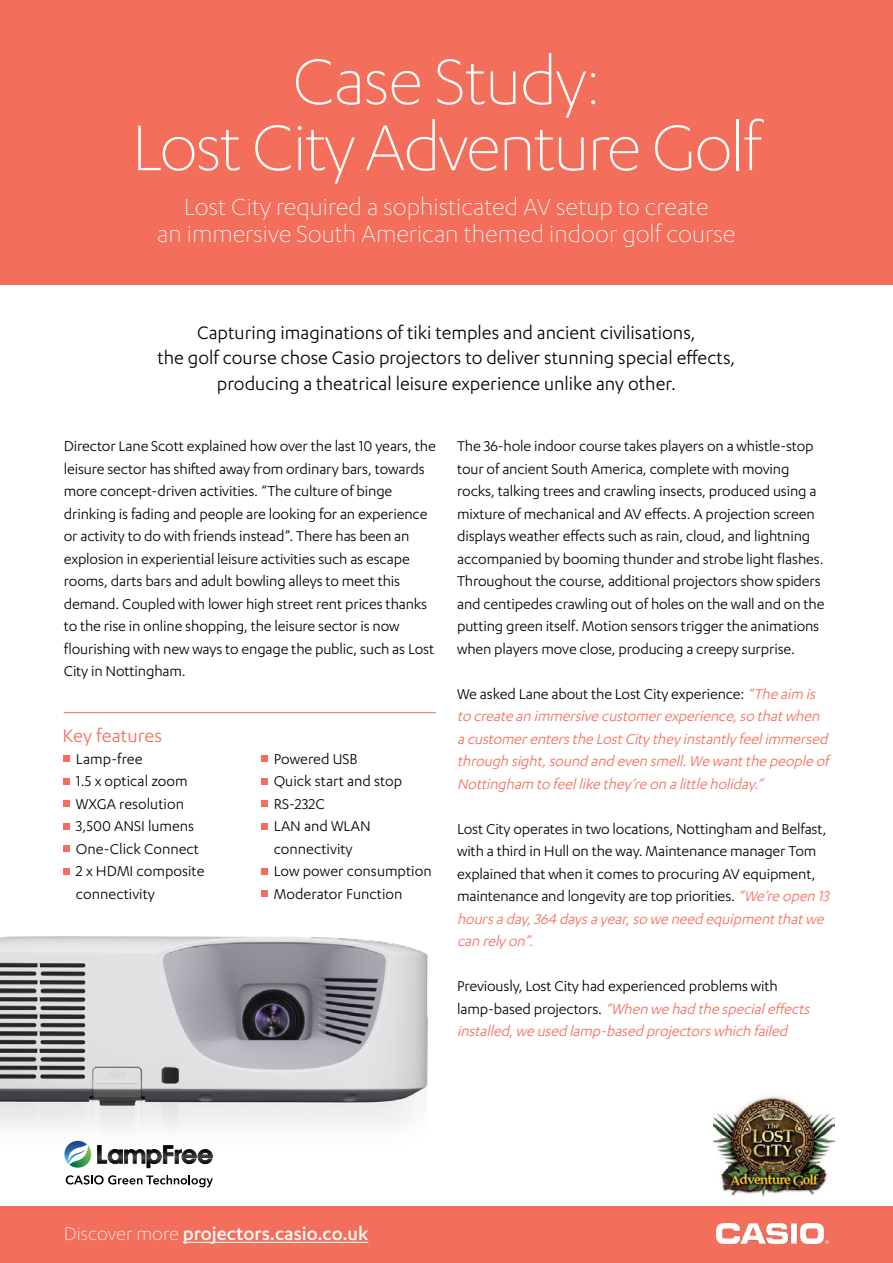
<style>
.page{position:relative;width:893px;height:1263px;background:#fff}
.page>*{position:absolute;margin:0;border:0;box-sizing:border-box;transform-origin:0 0}
.t1{font:300 75px/66px "Karbon";letter-spacing:-.03em;color:#fff;text-align:center}
.t2{font:300 27px/27px "Karbon";color:#fff;text-align:center}
.t3{font:21px/25.5px "Karbon";color:#000;text-align:center}
.t4{font:500 21px "Karbon";color:#fff}
.t5{font:21px "Karbon";color:#f36e5b}
.t6{font:16.5px/22.5px "Karbon";letter-spacing:-.01em;color:#000}
.t7{font:italic 16.5px/22.5px "Karbon";letter-spacing:-.01em;color:#f36e5b}
.s1{font-style:normal;color:#000}
.s2{font-style:italic;color:#f36e5b}
.s3{font-weight:300}
</style>
<div class="page">
<div style="left:0;top:0;width:893px;height:285px;background:#f36e5b"></div>
<div style="left:0;top:1207px;width:893px;height:56px;background:#f36e5b"></div>
<div style="left:63px;top:756px;width:7px;height:6px;background:#f36e5b"></div>
<div style="left:63px;top:778px;width:7px;height:7px;background:#f36e5b"></div>
<div style="left:63px;top:801px;width:7px;height:6px;background:#f36e5b"></div>
<div style="left:63px;top:823px;width:7px;height:7px;background:#f36e5b"></div>
<div style="left:63px;top:846px;width:7px;height:6px;background:#f36e5b"></div>
<div style="left:63px;top:868px;width:7px;height:7px;background:#f36e5b"></div>
<svg style="left:261px;top:756px;width:6px;height:6px"></svg>
<div style="left:261px;top:778px;width:6px;height:7px;background:#f36e5b"></div>
<svg style="left:261px;top:801px;width:6px;height:6px"></svg>
<div style="left:261px;top:823px;width:6px;height:7px;background:#f36e5b"></div>
<div style="left:261px;top:868px;width:6px;height:7px;background:#f36e5b"></div>
<svg style="left:261px;top:891px;width:6px;height:6px"></svg>
<svg style="left:66px;top:1175px;width:147px;height:12px"></svg>
<svg style="left:97px;top:1148px;width:116px;height:20px"></svg>
<svg style="left:64px;top:1148px;width:27px;height:20px"></svg>
<img style="left:713px;top:1095px;width:121px;height:102px">
<img style="left:716px;top:1224px;width:113px;height:20px">
<hr style="left:64px;top:712px;width:372px;height:1px;background:#f36e5b">
<hr style="left:183px;top:1242px;width:185px;height:1px;background:#fff">
<img style="left:0;top:936px;width:428px;height:212px">
<h1 class="t1" style="left:131px;top:46px;width:632px">Case Study:<br>Lost City Adventure Golf</h1>
<h2 class="t2" style="left:157px;top:193px;width:580px">Lost City required a sophisticated AV setup to create<br>an immersive South American themed indoor golf course</h2>
<p class="t3" style="left:157px;top:319px;width:579px">Capturing imaginations of tiki temples and ancient civilisations,<br>the golf course chose Casio projectors to deliver stunning special effects, producing a theatrical leisure experience unlike any other.</p>
<p class="t6" style="left:64px;top:435px;width:374px">Director Lane Scott explained how over the last 10 years, the leisure sector has shifted away from ordinary bars, towards more concept-driven activities. “The culture of binge drinking is fading and people are looking for an experience or activity to do with friends instead”. There has been an explosion in experiential leisure activities such as escape rooms, darts bars and adult bowling alleys to meet this demand. Coupled with lower high street rent prices thanks to the rise in online shopping, the leisure sector is now flourishing with new ways to engage the public, such as Lost City in Nottingham.</p>
<p class="t6" style="left:457px;top:435px;width:369px">The 36-hole indoor course takes players on a whistle-stop tour of ancient South America, complete with moving rocks, talking trees and crawling insects, produced using a mixture of mechanical and AV effects. A projection screen displays weather effects such as rain, cloud, and lightning accompanied by booming thunder and strobe light flashes.<br>Throughout the course, additional projectors show spiders and centipedes crawling out of holes on the wall and on the putting green itself. Motion sensors trigger the animations when players move close, producing a creepy surprise.</p>
<p class="t7" style="left:457px;top:682px;width:375px"><span class="s1">We asked Lane about the Lost City experience:</span> “The aim is to create an immersive customerexperience,so thatwhen acustomerentersthe LostCity they instantly feelimmersed through sight,sound and even smell.We wantthe people of Nottingham to feellike they ’re on alittle holiday.”</p>
<p class="t6" style="left:457px;top:817px;width:377px">Lost City operates in two locations, Nottingham and Belfast, with a third in Hull on the way. Maintenance manager Tom explained that when it comes to procuring AV equipment, maintenance and longevity are top priorities. <span class="s2">“We’re open 13 hoursaday,364 daysayear,so we need equipmentthatwe can rely on”.</span></p>
<p class="t7" style="left:457px;top:975px;width:357px"><span class="s1">Previously, Lost City had experienced problems with<br>l a m p - b a s e d p roj e c t o r s .</span> “When we had the specialeffects installed,we used lamp-based projectorswhich failed</p>
<p class="t5" style="left:63px;top:724px;width:101px">Key features</p>
<p class="t6" style="left:76px;top:747px;width:130px">Lamp-free<br>1.5 x optical zoom<br>WXGA resolution<br>3,500 ANSI lumens<br>One-Click Connect<br>2 x HDMI composite connectivity</p>
<p class="t6" style="left:274px;top:747px;width:159px">Powered USB<br>Quick start and stop<br>RS-232C<br>LAN and WLAN connectivity<br>Low power consumption<br>Moderator Function</p>
<p class="t4" style="left:64px;top:1222px;width:306px"><span class="s3">Discover more</span> projectors.casio.co.uk</p>
</div>
